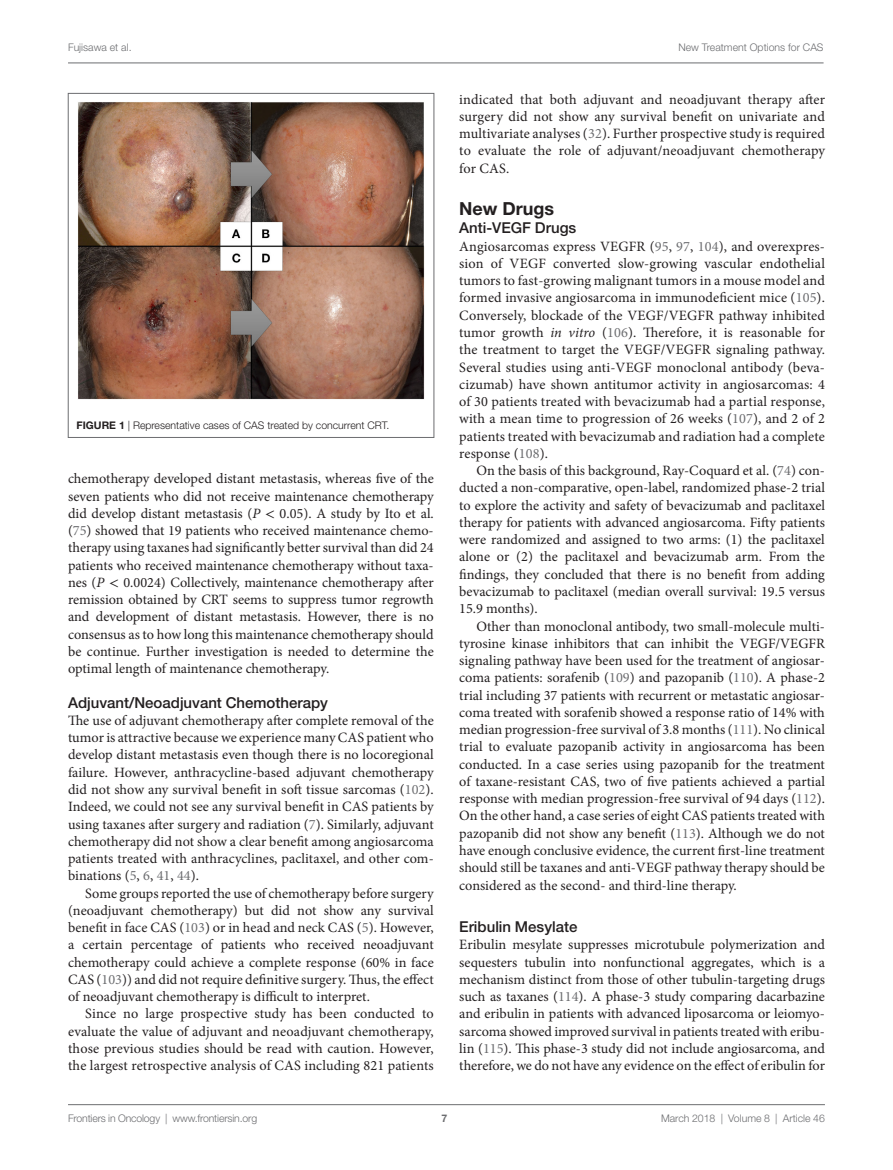
<style>
.page{position:relative;width:893px;height:1170px;background:#fff}
.page>*{position:absolute;margin:0;border:0;box-sizing:border-box;transform-origin:0 0}
.t1{font:700 18px "Helvetica Neue LT Std";color:#231f20}
.t2{font:500 15px "Helvetica Neue LT Std";color:#231f20}
.t3{font:14.25px/17.2px "Minion Pro";color:#231f20;text-align:justify}
.t4{font:300 10.5px "Helvetica Neue LT Std";color:#6c6d70}
.t5{font:300 10.5px "Helvetica Neue LT Std";color:#231f20}
.t6{font:700 10.5px "Helvetica Neue LT Std";color:#6c6d70}
.s1{font-weight:700}
.s2{font-style:italic}
.s3{font-family:"STIX General"}
.s4{color:#6c6d70}
</style>
<div class="page">
<img style="left:78px;top:102px;width:346px;height:297px">
<div style="left:68px;top:93px;width:366px;height:344px;border:1px solid #6c6d70"></div>
<hr style="left:68px;top:1104px;width:757px;height:1px;background:#6c6d70">
<hr style="left:68px;top:63px;width:755px;height:1px;background:#6c6d70">
<p class="t4" style="left:68px;top:41px;width:65px">Fujisawa et al.</p>
<p class="t4" style="left:678px;top:41px;width:147px">New Treatment Options for CAS</p>
<p class="t5" style="left:77px;top:419px;width:314px"><span class="s1">FIGURE 1</span> | Representative cases of CAS treated by concurrent CRT.</p>
<p class="t3" style="left:68px;top:470px;width:367px">chemotherapy developed distant metastasis, whereas five of the seven patients who did not receive maintenance chemotherapy did develop distant metastasis (<span class="s2">P</span> <span class="s3">&lt;</span> 0.05). A study by Ito et al. (<span class="s4">75</span>) showed that 19 patients who received maintenance chemo&shy;therapy using taxanes had significantly better survival than did 24 patients who received maintenance chemotherapy without taxa&shy;nes (<span class="s2">P</span> <span class="s3">&lt;</span> 0.0024) Collectively, maintenance chemotherapy after remission obtained by CRT seems to suppress tumor regrowth and development of distant metastasis. However, there is no consensus as to how long this maintenance chemotherapy should be continue. Further investigation is needed to determine the optimal length of maintenance chemotherapy.</p>
<p class="t2" style="left:68px;top:693px;width:261px">Adjuvant/Neoadjuvant Chemotherapy</p>
<p class="t3" style="left:68px;top:711px;width:367px">The use of adjuvant chemotherapy after complete removal of the tumor is attractive because we experience many CAS patient who develop distant metastasis even though there is no locoregional failure. However, anthracycline-based adjuvant chemotherapy did not show any survival benefit in soft tissue sarcomas (<span class="s4">102</span>).<br>Indeed, we could not see any survival benefit in CAS patients by using taxanes after surgery and radiation (<span class="s4">7</span>). Similarly, adjuvant chemotherapy did not show a clear benefit among angiosarcoma patients treated with anthracyclines, paclitaxel, and other com&shy;binations (<span class="s4">5</span>, <span class="s4">6</span>, <span class="s4">41</span>, <span class="s4">44</span>).</p>
<p class="t3" style="left:68px;top:884px;width:367px;text-indent:17px">Some groups reported the use of chemotherapy before surgery (neoadjuvant chemotherapy) but did not show any survival benefit in face CAS (<span class="s4">103</span>) or in head and neck CAS (<span class="s4">5</span>). However, a certain percentage of patients who received neoadjuvant chemotherapy could achieve a complete response (60% in face CAS (<span class="s4">103</span>)) and did not require definitive surgery. Thus, the effect of neoadjuvant chemotherapy is difficult to interpret.</p>
<p class="t3" style="left:68px;top:1005px;width:367px;text-indent:17px">Since no large prospective study has been conducted to evaluate the value of adjuvant and neoadjuvant chemotherapy, those previous studies should be read with caution. However, the largest retrospective analysis of CAS including 821 patients</p>
<p class="t3" style="left:459px;top:91px;width:367px">indicated that both adjuvant and neoadjuvant therapy after surgery did not show any survival benefit on univariate and multivariate analyses (<span class="s4">32</span>). Further prospective study is required to evaluate the role of adjuvant/neoadjuvant chemotherapy for CAS.</p>
<p class="t1" style="left:459px;top:198px;width:97px">New Drugs</p>
<p class="t2" style="left:459px;top:219px;width:119px">Anti-VEGF Drugs</p>
<p class="t3" style="left:459px;top:237px;width:367px">Angiosarcomas express VEGFR (<span class="s4">95</span>, <span class="s4">97</span>, <span class="s4">104</span>), and overexpres&shy;sion of VEGF converted slow-growing vascular endothelial tumors to fast-growing malignant tumors in a mouse model and formed invasive angiosarcoma in immunodeficient mice (<span class="s4">105</span>).<br>Conversely, blockade of the VEGF/VEGFR pathway inhibited tumor growth <span class="s2">in vitro</span> (<span class="s4">106</span>). Therefore, it is reasonable for the treatment to target the VEGF/VEGFR signaling pathway.<br>Several studies using anti-VEGF monoclonal antibody (beva&shy;cizumab) have shown antitumor activity in angiosarcomas: 4 of 30 patients treated with bevacizumab had a partial response, with a mean time to progression of 26 weeks (<span class="s4">107</span>), and 2 of 2 patients treated with bevacizumab and radiation had a complete response (<span class="s4">108</span>).</p>
<p class="t3" style="left:459px;top:462px;width:367px;text-indent:17px">On the basis of this background, Ray-Coquard et al. (<span class="s4">74</span>) con&shy;ducted a non-comparative, open-label, randomized phase-2 trial to explore the activity and safety of bevacizumab and paclitaxel therapy for patients with advanced angiosarcoma. Fifty patients were randomized and assigned to two arms: (1) the paclitaxel alone or (2) the paclitaxel and bevacizumab arm. From the findings, they concluded that there is no benefit from adding bevacizumab to paclitaxel (median overall survival: 19.5 versus 15.9 months).</p>
<p class="t3" style="left:459px;top:617px;width:367px;text-indent:17px">Other than monoclonal antibody, two small-molecule multi&shy;tyrosine kinase inhibitors that can inhibit the VEGF/VEGFR signaling pathway have been used for the treatment of angiosar&shy;coma patients: sorafenib (<span class="s4">109</span>) and pazopanib (<span class="s4">110</span>). A phase-2 trial including 37 patients with recurrent or metastatic angiosar&shy;coma treated with sorafenib showed a response ratio of 14% with median progression-free survival of 3.8 months (<span class="s4">111</span>). No clinical trial to evaluate pazopanib activity in angiosarcoma has been conducted. In a case series using pazopanib for the treatment of taxane-resistant CAS, two of five patients achieved a partial response with median progression-free survival of 94 days (<span class="s4">112</span>).<br>On the other hand, a case series of eight CAS patients treated with pazopanib did not show any benefit (<span class="s4">113</span>). Although we do not have enough conclusive evidence, the current first-line treatment should still be taxanes and anti-VEGF pathway therapy should be considered as the second- and third-line therapy.</p>
<p class="t2" style="left:459px;top:917px;width:120px">Eribulin Mesylate</p>
<p class="t3" style="left:459px;top:936px;width:367px">Eribulin mesylate suppresses microtubule polymerization and sequesters tubulin into nonfunctional aggregates, which is a mechanism distinct from those of other tubulin-targeting drugs such as taxanes (<span class="s4">114</span>). A phase-3 study comparing dacarbazine and eribulin in patients with advanced liposarcoma or leiomyo&shy;sarcoma showed improved survival in patients treated with eribu&shy;lin (<span class="s4">115</span>). This phase-3 study did not include angiosarcoma, and therefore, we do not have any evidence on the effect of eribulin for</p>
<p class="t4" style="left:68px;top:1111px;width:191px">Frontiers in Oncology | www.frontiersin.org</p>
<p class="t4" style="left:661px;top:1111px;width:165px">March 2018 | Volume 8 | Article 46</p>
<p class="t6" style="left:441px;top:1111px;width:7px">7</p>
</div>
